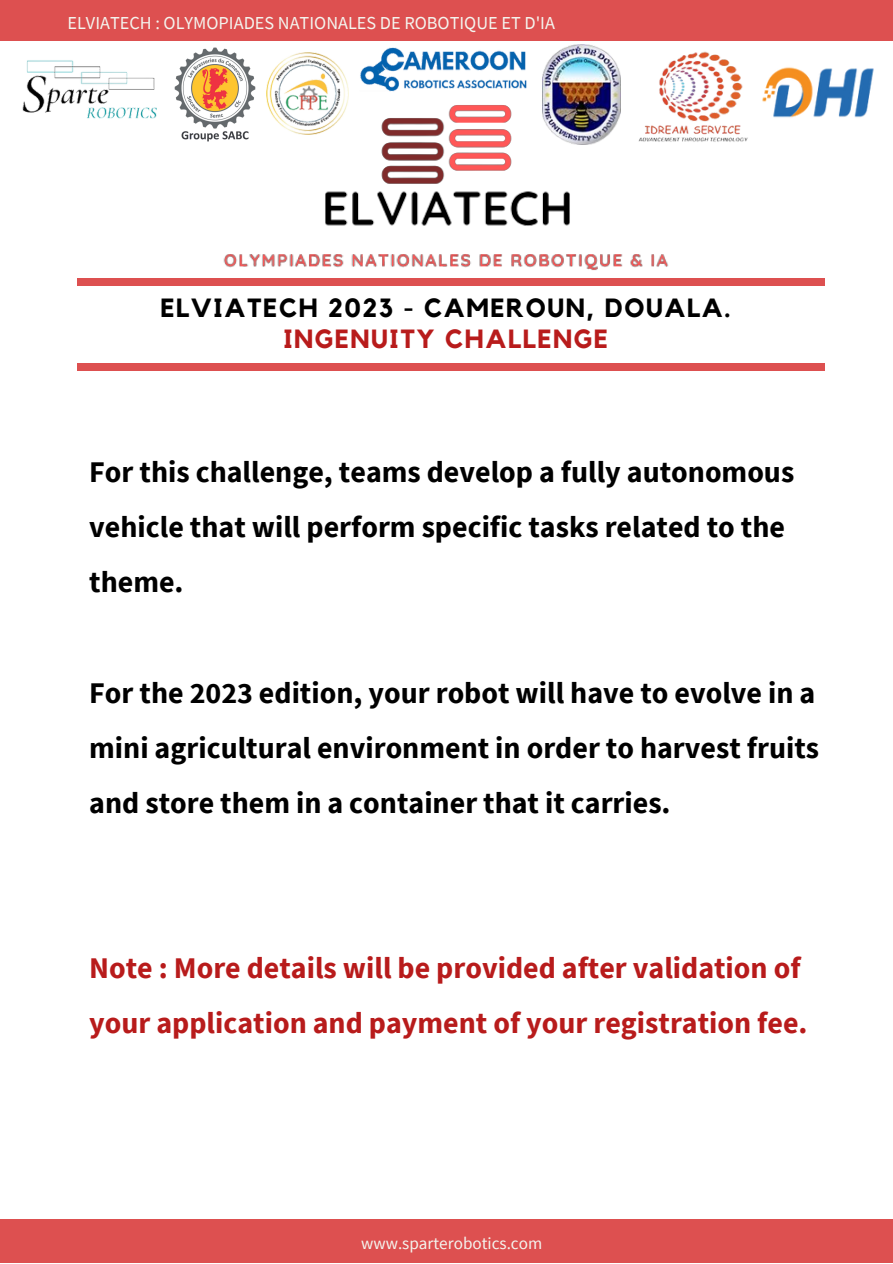
<style>
.page{position:relative;width:893px;height:1264px;background:#fff}
.page>*{position:absolute;margin:0;border:0;box-sizing:border-box;transform-origin:0 0}
.t1{font:700 30px/55.1px "Source Sans Pro";color:#000}
.t2{font:700 30px/55.1px "Source Sans Pro";color:#b81b1b}
.t3{font:700 26.25px "Kollektif";letter-spacing:.06em;color:#000}
.t4{font:700 26.25px "Kollektif";letter-spacing:.06em;color:#b81b1b}
.t5{font:18.3px "Source Sans Pro";color:#f4f5ef}
.t6{font:17.1px "Source Sans Pro";color:#f4f5ef}
</style>
<div class="page">
<div style="left:0;top:0;width:892px;height:40px;background:#dd5050"></div>
<div style="left:76px;top:279px;width:748px;height:6px;background:#dd5050"></div>
<div style="left:0;top:1219px;width:892px;height:43px;background:#dd5050"></div>
<img style="left:300px;top:94px;width:212px;height:87px">
<img style="left:325px;top:181px;width:245px;height:45px">
<img style="left:142px;top:254px;width:607px;height:32px">
<div style="left:76px;top:363px;width:748px;height:7px;background:#dd5050"></div>
<img style="left:360px;top:40px;width:170px;height:66px">
<img style="left:22px;top:60px;width:132px;height:59px">
<img style="left:154px;top:40px;width:122px;height:102px">
<img style="left:620px;top:51px;width:128px;height:91px">
<img style="left:727px;top:63px;width:147px;height:58px">
<img style="left:266px;top:52px;width:82px;height:82px">
<img style="left:542px;top:45px;width:78px;height:100px">
<p class="t5" style="left:67px;top:11px;width:489px">ELVIATECH : OLYMOPIADES NATIONALES DE ROBOTIQUE ET D'IA</p>
<p class="t3" style="left:160px;top:295px;width:571px">ELVIATECH 2023 - CAMEROUN, DOUALA.</p>
<p class="t4" style="left:283px;top:327px;width:326px">INGENUITY CHALLENGE</p>
<p class="t1" style="left:89px;top:444px;width:706px">For this challenge, teams develop a fully autonomous vehicle that will perform specific tasks related to the theme.</p>
<p class="t1" style="left:89px;top:664px;width:731px">For the 2023 edition, your robot will have to evolve in a mini agricultural environment in order to harvest fruits and store them in a container that it carries.</p>
<p class="t2" style="left:89px;top:939px;width:719px">Note : More details will be provided after validation of your application and payment of your registration fee.</p>
<p class="t6" style="left:361px;top:1231px;width:183px">www.sparterobotics.com</p>
</div>
